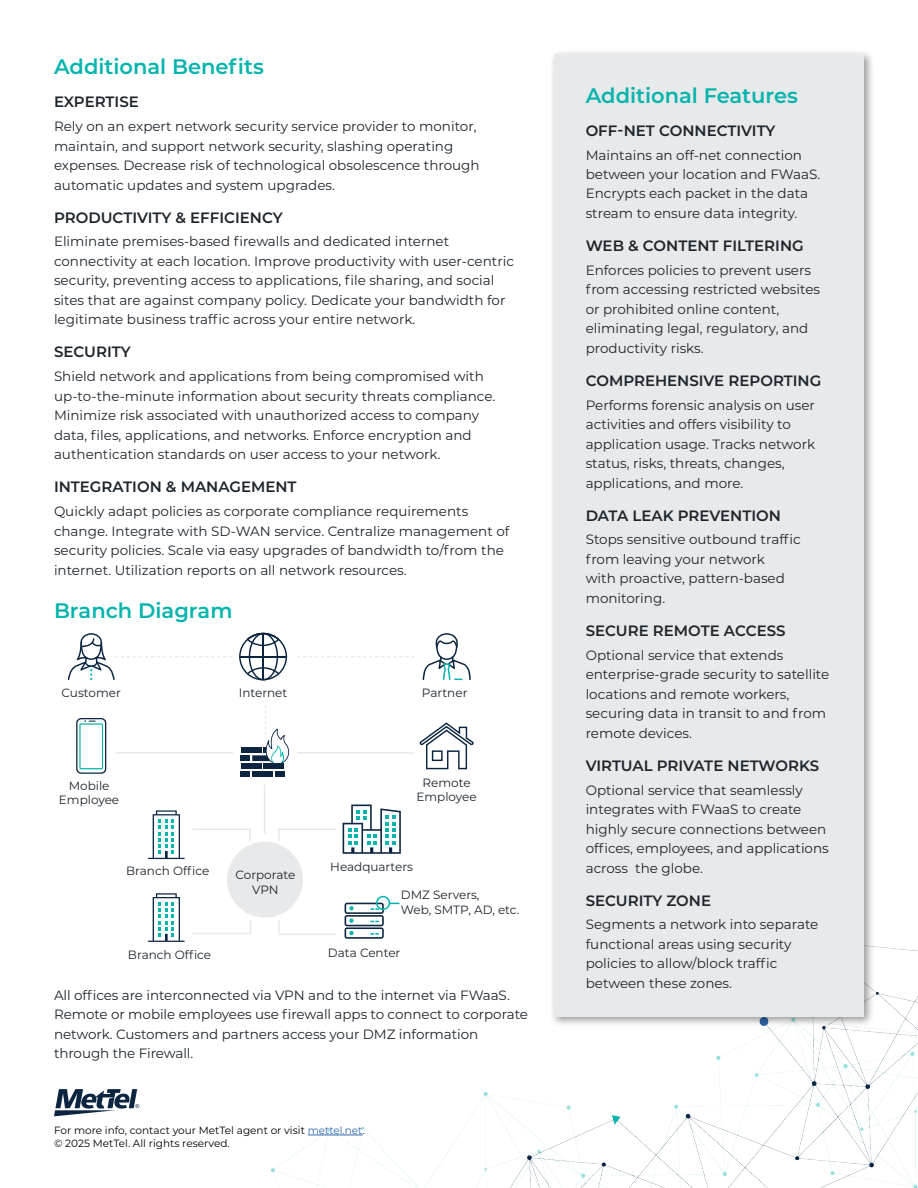
<style>
.page{position:relative;width:918px;height:1188px;background:#fff}
.page>*{position:absolute;margin:0;border:0;box-sizing:border-box;transform-origin:0 0}
.t1{font:600 21px "Montserrat";color:#04b4ad}
.t2{font:600 15px "Montserrat";color:#1d252c}
.t3{font:13.5px/19.5px "Montserrat";color:#1d252c}
.t4{font:12px/13.5px "Montserrat";color:#1d252c;text-align:center}
.t5{font:10.5px/13.5px "Montserrat";color:#000}
.s1{color:#3068ac}
</style>
<div class="page">
<img style="left:54px;top:822px;width:864px;height:366px">
<hr style="left:308px;top:1135px;width:55px;height:1px;background:#3068ac">
<div style="left:227px;top:842px;width:76px;height:76px;background:#e7e9ea;border-radius:50%"></div>
<div style="left:549px;top:50px;width:325px;height:977px;background:#000;opacity:.4"></div>
<div style="left:554px;top:54px;width:310px;height:962px;background:#e7e9ea"></div>
<div style="left:241px;top:747px;width:20px;height:6px;background:#0b2440"></div>
<div style="left:241px;top:763px;width:20px;height:6px;background:#0b2440"></div>
<div style="left:264px;top:763px;width:20px;height:6px;background:#0b2440"></div>
<div style="left:241px;top:755px;width:9px;height:6px;background:#0b2440"></div>
<div style="left:252px;top:771px;width:21px;height:6px;background:#0b2440"></div>
<div style="left:241px;top:771px;width:9px;height:6px;background:#0b2440"></div>
<div style="left:275px;top:771px;width:9px;height:6px;background:#0b2440"></div>
<svg style="left:239px;top:633px;width:48px;height:47px"></svg>
<hr style="left:240px;top:656px;width:46px;height:1px;background:#0b2440">
<hr style="left:262px;top:634px;width:2px;height:46px;background:#0b2440">
<svg style="left:422px;top:633px;width:49px;height:47px"></svg>
<svg style="left:76px;top:718px;width:30px;height:56px"></svg>
<svg style="left:419px;top:722px;width:55px;height:48px"></svg>
<svg style="left:148px;top:810px;width:37px;height:49px"></svg>
<svg style="left:148px;top:893px;width:37px;height:49px"></svg>
<svg style="left:343px;top:805px;width:58px;height:49px"></svg>
<svg style="left:68px;top:633px;width:164px;height:47px"></svg>
<svg style="left:297px;top:656px;width:118px;height:1px"></svg>
<hr style="left:115px;top:752px;width:118px;height:2px;background:#e7e9ea">
<hr style="left:264px;top:785px;width:1px;height:49px;background:#e7e9ea">
<svg style="left:249px;top:830px;width:2px;height:11px"></svg>
<svg style="left:278px;top:830px;width:2px;height:11px"></svg>
<svg style="left:278px;top:921px;width:2px;height:12px"></svg>
<svg style="left:250px;top:921px;width:1px;height:12px"></svg>
<svg style="left:252px;top:705px;width:38px;height:59px"></svg>
<hr style="left:297px;top:752px;width:118px;height:2px;background:#e7e9ea">
<hr style="left:278px;top:829px;width:58px;height:1px;background:#e7e9ea">
<svg style="left:345px;top:903px;width:54px;height:36px"></svg>
<hr style="left:278px;top:934px;width:58px;height:1px;background:#e7e9ea">
<hr style="left:192px;top:829px;width:59px;height:1px;background:#e7e9ea">
<hr style="left:192px;top:933px;width:59px;height:1px;background:#e7e9ea">
<div style="left:376px;top:896px;width:14px;height:14px;border:2px solid #04b4ad;border-radius:50%"></div>
<h1 class="t1" style="left:54px;top:52px;width:211px">Additional Benefits</h1>
<p class="t2" style="left:54px;top:91px;width:86px">EXPERTISE</p>
<p class="t3" style="left:54px;top:116px;width:427px">Rely on an expert network security service provider to monitor, maintain, and support network security, slashing operating expenses. Decrease risk of technological obsolescence through automatic updates and system upgrades.</p>
<p class="t2" style="left:54px;top:207px;width:230px">PRODUCTIVITY &amp; EFFICIENCY</p>
<p class="t3" style="left:54px;top:231px;width:461px">Eliminate premises-based firewalls and dedicated internet connectivity at each location. Improve productivity with user-centric security, preventing access to applications, file sharing, and social sites that are against company policy. Dedicate your bandwidth for legitimate business traffic across your entire network.</p>
<p class="t2" style="left:54px;top:342px;width:78px">SECURITY</p>
<p class="t3" style="left:54px;top:366px;width:443px">Shield network and applications from being compromised with up-to-the-minute information about security threats compliance.<br>Minimize risk associated with unauthorized access to company data, files, applications, and networks. Enforce encryption and authentication standards on user access to your network.</p>
<p class="t2" style="left:54px;top:476px;width:244px">INTEGRATION &amp; MANAGEMENT</p>
<p class="t3" style="left:54px;top:501px;width:457px">Quickly adapt policies as corporate compliance requirements change. Integrate with SD-WAN service. Centralize management of security policies. Scale via easy upgrades of bandwidth to/from the internet. Utilization reports on all network resources.</p>
<h1 class="t1" style="left:54px;top:596px;width:180px">Branch Diagram</h1>
<p class="t4" style="left:62px;top:685px;width:61px">Customer</p>
<p class="t4" style="left:239px;top:685px;width:50px">Internet</p>
<p class="t4" style="left:422px;top:685px;width:47px">Partner</p>
<p class="t4" style="left:59px;top:779px;width:62px">Mobile<br>Employee</p>
<p class="t4" style="left:416px;top:776px;width:62px">Remote<br>Employee</p>
<p class="t4" style="left:126px;top:864px;width:85px">Branch Office</p>
<p class="t4" style="left:128px;top:948px;width:85px">Branch Office</p>
<p class="t4" style="left:236px;top:867px;width:61px;line-height:15px">Corporate<br>VPN</p>
<p class="t4" style="left:330px;top:859px;width:84px">Headquarters</p>
<p class="t4" style="left:401px;top:888px;width:120px;line-height:14.2px;text-align:left">DMZ Servers,<br>Web, SMTP, AD, etc.</p>
<p class="t4" style="left:328px;top:945px;width:74px">Data Center</p>
<p class="t3" style="left:54px;top:985px;width:476px">All offices are interconnected via VPN and to the internet via FWaaS.<br>Remote or mobile employees use firewall apps to connect to corporate network. Customers and partners access your DMZ information through the Firewall.</p>
<p class="t5" style="left:54px;top:1123px;width:312px">For more info, contact your MetTel agent or visit <span class="s1">mettel.net</span>. © 2025 MetTel. All rights reserved.</p>
<h1 class="t1" style="left:586px;top:80px;width:214px">Additional Features</h1>
<p class="t2" style="left:586px;top:120px;width:191px">OFF-NET CONNECTIVITY</p>
<p class="t3" style="left:586px;top:144px;width:236px">Maintains an off-net connection between your location and FWaaS.<br>Encrypts each packet in the data stream to ensure data integrity.</p>
<p class="t2" style="left:586px;top:235px;width:220px">WEB &amp; CONTENT FILTERING</p>
<p class="t3" style="left:586px;top:260px;width:236px">Enforces policies to prevent users from accessing restricted websites or prohibited online content, eliminating legal, regulatory, and productivity risks.</p>
<p class="t2" style="left:586px;top:370px;width:237px">COMPREHENSIVE REPORTING</p>
<p class="t3" style="left:586px;top:395px;width:231px">Performs forensic analysis on user activities and offers visibility to application usage. Tracks network status, risks, threats, changes, applications, and more.</p>
<p class="t2" style="left:586px;top:505px;width:197px">DATA LEAK PREVENTION</p>
<p class="t3" style="left:586px;top:529px;width:217px">Stops sensitive outbound traffic from leaving your network<br>with proactive, pattern-based monitoring.</p>
<p class="t2" style="left:586px;top:620px;width:201px">SECURE REMOTE ACCESS</p>
<p class="t3" style="left:586px;top:645px;width:245px">Optional service that extends enterprise-grade security to satellite locations and remote workers, securing data in transit to and from remote devices.</p>
<p class="t2" style="left:586px;top:755px;width:235px">VIRTUAL PRIVATE NETWORKS</p>
<p class="t3" style="left:586px;top:780px;width:245px">Optional service that seamlessly integrates with FWaaS to create highly secure connections between offices, employees, and applications across the globe.</p>
<p class="t2" style="left:586px;top:890px;width:127px">SECURITY ZONE</p>
<p class="t3" style="left:586px;top:914px;width:234px">Segments a network into separate functional areas using security policies to allow/block traffic between these zones.</p>
</div>
